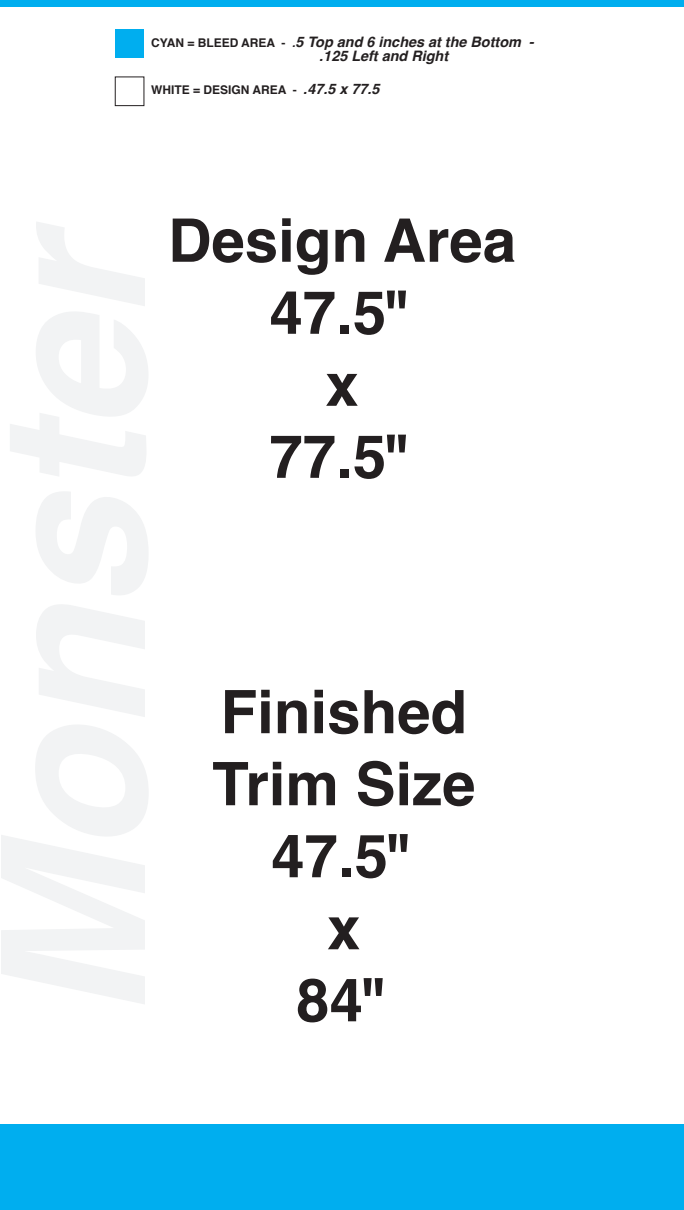
<style>
.page{position:relative;width:684px;height:1210px;background:#00aeef}
.page>*{position:absolute;margin:0;border:0;box-sizing:border-box;transform-origin:0 0}
.t1{font:700 60px/72px "Helvetica";color:#231f20;text-align:center}
.t2{font:italic 700 14.4px/14.4px "Helvetica";color:#231f20}
.t3{font:700 12px "Helvetica";color:#231f20}
.s1{font-style:normal;font-size:12px}
.s2{font-size:12px}
.s3{font-style:italic;font-size:14.4px}
</style>
<div class="page">
<div style="left:0;top:7px;width:684px;height:1116px;background:#fff"></div>
<div style="left:115px;top:29px;width:29px;height:29px;background:#00aeef"></div>
<div style="left:115px;top:77px;width:29px;height:29px;border:1px solid #231f20"></div>
<p class="t2" style="left:319px;top:34px;width:216px;text-indent:-168px"><span class="s1">CYAN = BLEED AREA -</span> <span class="s2">.</span>5 Top and 6 inches at the Bottom - .125 Left and Right</p>
<p class="t3" style="left:151px;top:80px;width:230px">WHITE = DESIGN AREA - <span class="s3">.47.5 x 77.5</span></p>
<h1 class="t1" style="left:168px;top:205px;width:349px">Design Area<br>47.5"<br>x<br>77.5"</h1>
<h1 class="t1" style="left:212px;top:677px;width:265px">Finished<br>Trim Size<br>47.5"<br>x<br>84"</h1>
</div>
